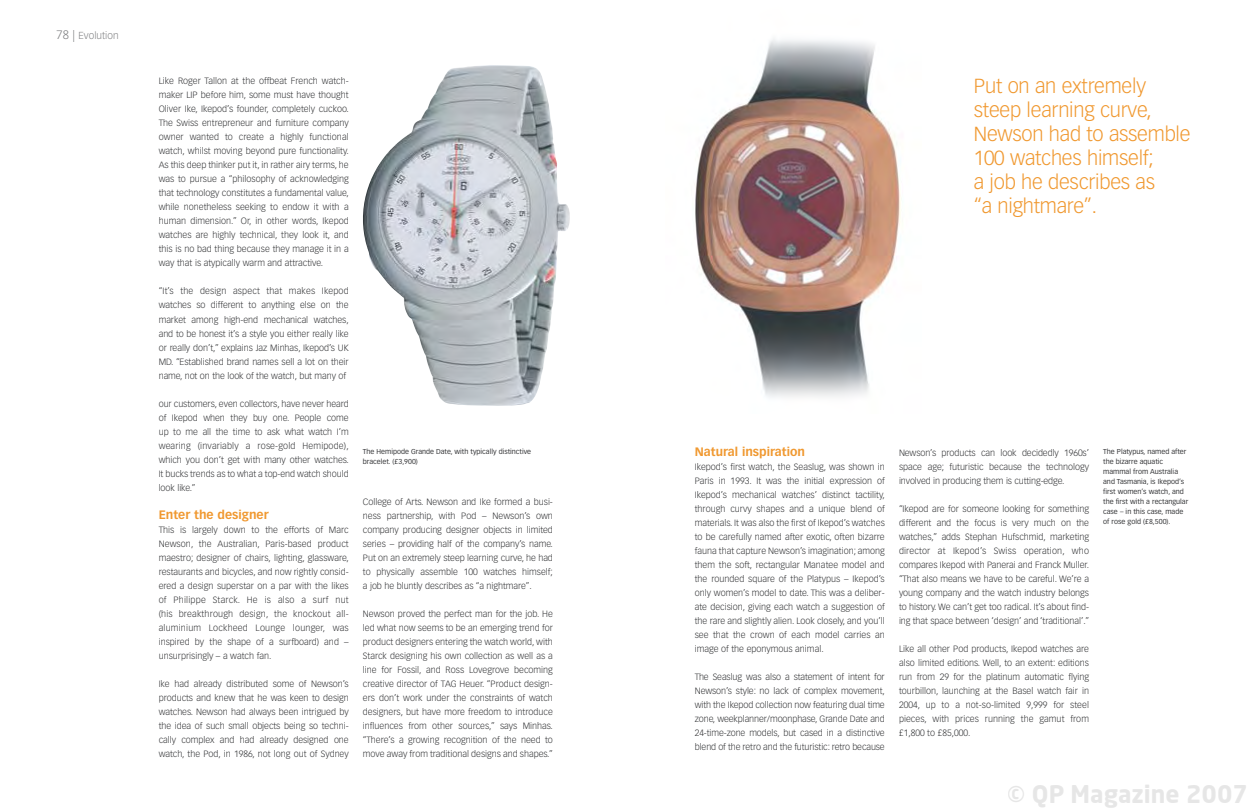
<style>
.page{position:relative;width:1248px;height:808px;background:#fff}
.page>*{position:absolute;margin:0;border:0;box-sizing:border-box;transform-origin:0 0}
.t1{font:700 24px "Neo Sans";color:rgb(0 0 0/.1)}
.t2{font:300 20px/24px "Vectora LH";letter-spacing:-.01em;color:#f0982f}
.t3{font:700 12px "Vectora LH";color:#f0982f}
.t4{font:300 10px "Vectora LH";color:#818284}
.t5{font:300 9px/14px "Vectora LH";letter-spacing:-.005em;color:#363739;text-align:justify}
.t6{font:7px/10px "Vectora LH";color:#363739}
.s1{font-size:12px}
</style>
<div class="page">
<img style="left:363px;top:65px;width:207px;height:341px">
<img style="left:695px;top:39px;width:206px;height:359px">
<p class="t4" style="left:57px;top:31px;width:63px"><span class="s1">78 |</span> Evolution</p>
<p class="t5" style="left:159px;top:75px;width:191px">Like Roger Tallon at the offbeat French watch&shy;maker LIP before him, some must have thought Oliver Ike, Ikepod’s founder, completely cuckoo.<br>The Swiss entrepreneur and furniture company owner wanted to create a highly functional watch, whilst moving beyond pure functionality.<br>As this deep thinker put it, in rather airy terms, he was to pursue a “philosophy of acknowledging that technology constitutes a fundamental value, while nonetheless seeking to endow it with a human dimension.” Or, in other words, Ikepod watches are highly technical, they look it, and this is no bad thing because they manage it in a way that is atypically warm and attractive.</p>
<p class="t5" style="left:159px;top:285px;width:191px">“It’s the design aspect that makes Ikepod watches so different to anything else on the market among high-end mechanical watches, and to be honest it’s a style you either really like or really don’t,” explains Jaz Minhas, Ikepod’s UK MD. “Established brand names sell a lot on their name, not on the look of the watch, but many of</p>
<p class="t5" style="left:159px;top:397px;width:191px">our customers, even collectors, have never heard of Ikepod when they buy one. People come up to me all the time to ask what watch I’m wearing (invariably a rose-gold Hemipode), which you don’t get with many other watches.<br>It bucks trends as to what a top-end watch should look like.”</p>
<h3 class="t3" style="left:159px;top:509px;width:111px">Enter the designer</h3>
<p class="t5" style="left:159px;top:523px;width:191px">This is largely down to the efforts of Marc Newson, the Australian, Paris-based product maestro; designer of chairs, lighting, glassware, restaurants and bicycles, and now rightly consid&shy;ered a design superstar on a par with the likes of Philippe Starck. He is also a surf nut (his breakthrough design, the knockout all&shy;aluminium Lockheed Lounge lounger, was inspired by the shape of a surfboard) and – unsurprisingly – a watch fan.</p>
<p class="t5" style="left:159px;top:677px;width:191px">Ike had already distributed some of Newson’s products and knew that he was keen to design watches. Newson had always been intrigued by the idea of such small objects being so techni&shy;cally complex and had already designed one watch, the Pod, in 1986, not long out of Sydney</p>
<p class="t6" style="left:363px;top:447px;width:170px">The Hemipode Grande Date, with typically distinctive bracelet. (£3,900)</p>
<p class="t5" style="left:363px;top:495px;width:191px">College of Arts. Newson and Ike formed a busi&shy;ness partnership, with Pod – Newson’s own company producing designer objects in limited series – providing half of the company’s name.<br>Put on an extremely steep learning curve, he had to physically assemble 100 watches himself; a job he bluntly describes as “a nightmare”.</p>
<p class="t5" style="left:363px;top:607px;width:191px">Newson proved the perfect man for the job. He led what now seems to be an emerging trend for product designers entering the watch world, with Starck designing his own collection as well as a line for Fossil, and Ross Lovegrove becoming creative director of TAG Heuer. “Product design&shy;ers don’t work under the constraints of watch designers, but have more freedom to introduce influences from other sources,” says Minhas. “There’s a growing recognition of the need to move away from traditional designs and shapes.”</p>
<h2 class="t2" style="left:973px;top:75px;width:218px">Put on an extremely steep learning curve,<br>Newson had to assemble<br>100 watches himself;<br>a job he describes as<br>“a nightmare”.</h2>
<h3 class="t3" style="left:694px;top:446px;width:112px">Natural inspiration</h3>
<p class="t5" style="left:694px;top:460px;width:191px">Ikepod’s first watch, the Seaslug, was shown in Paris in 1993. It was the initial expression of Ikepod’s mechanical watches’ distinct tactility, through curvy shapes and a unique blend of materials. It was also the first of Ikepod’s watches to be carefully named after exotic, often bizarre fauna that capture Newson’s imagination; among them the soft, rectangular Manatee model and the rounded square of the Platypus – Ikepod’s only women’s model to date. This was a deliber&shy;ate decision, giving each watch a suggestion of the rare and slightly alien. Look closely, and you’ll see that the crown of each model carries an image of the eponymous animal.</p>
<p class="t5" style="left:694px;top:670px;width:191px">The Seaslug was also a statement of intent for Newson’s style: no lack of complex movement, with the Ikepod collection now featuring dual time zone, weekplanner/moonphase, Grande Date and 24-time-zone models, but cased in a distinctive blend of the retro and the futuristic: retro because</p>
<p class="t5" style="left:898px;top:446px;width:191px">Newson’s products can look decidedly 1960s’ space age; futuristic because the technology involved in producing them is cutting-edge.</p>
<p class="t5" style="left:898px;top:502px;width:191px">“Ikepod are for someone looking for something different and the focus is very much on the watches,” adds Stephan Hufschmid, marketing director at Ikepod’s Swiss operation, who compares Ikepod with Panerai and Franck Muller. “That also means we have to be careful. We’re a young company and the watch industry belongs to history. We can’t get too radical. It’s about find&shy;ing that space between ‘design’ and ‘traditional’.”</p>
<p class="t5" style="left:898px;top:642px;width:191px">Like all other Pod products, Ikepod watches are also limited editions. Well, to an extent: editions run from 29 for the platinum automatic flying tourbillon, launching at the Basel watch fair in 2004, up to a not-so-limited 9,999 for steel pieces, with prices running the gamut from £1,800 to £85,000.</p>
<p class="t6" style="left:1103px;top:447px;width:87px">The Platypus, named after the bizarre aquatic mammal from Australia and Tasmania, is Ikepod’s first women’s watch, and the first with a rectangular case – in this case, made of rose gold (£8,500).</p>
<h1 class="t1" style="left:1007px;top:778px;width:242px">© QP Magazine 2007</h1>
</div>
